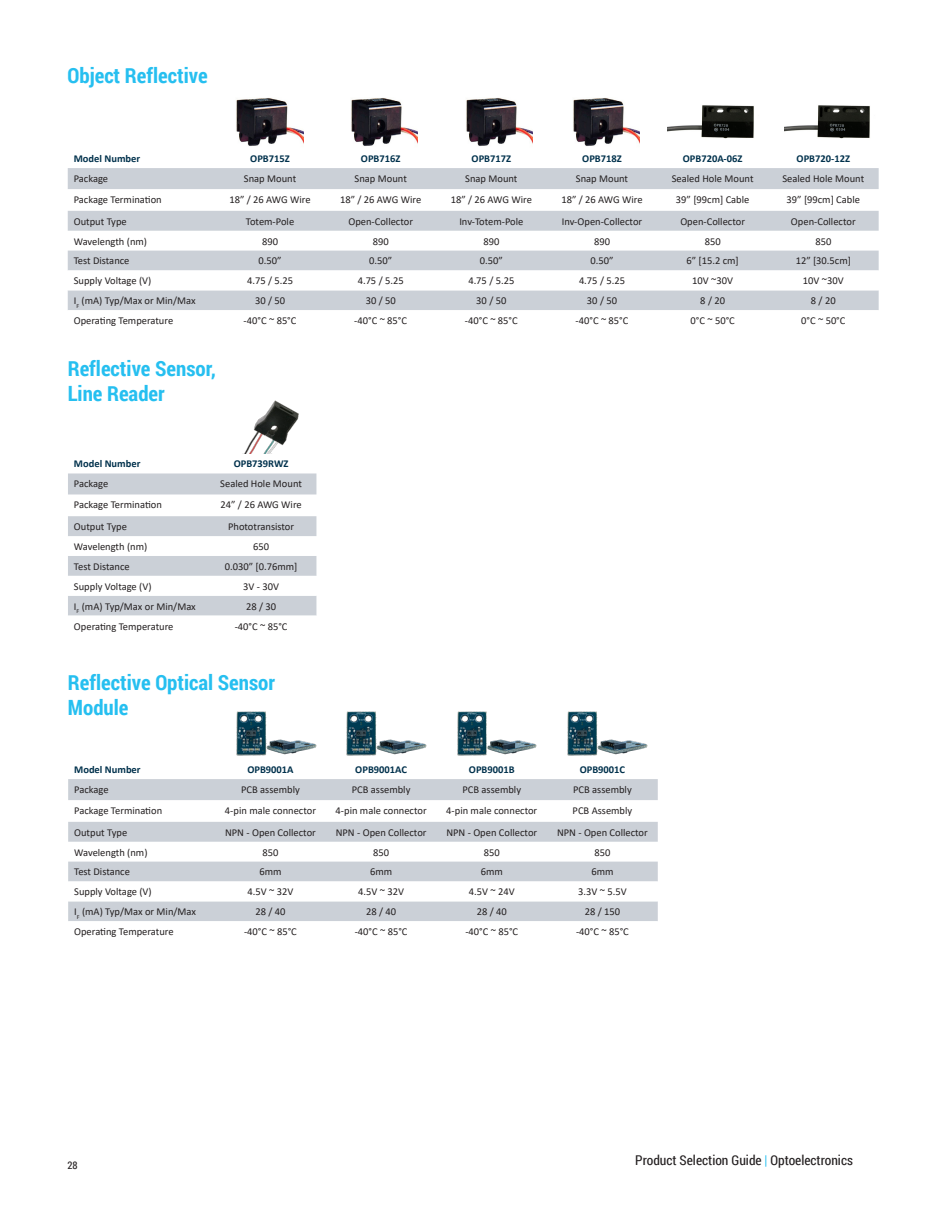
<style>
.page{position:relative;width:946px;height:1218px;background:#fff}
.page>*{position:absolute;margin:0;border:0;box-sizing:border-box;transform-origin:0 0}
.Product_Title{font:700 21px/25.2px "Roboto Condensed";color:#26bff0}
.t1{font:13.5px "Roboto Condensed";color:#231f20}
.t2{font:10.5px "Calibri";color:#231f20}
.t3{font:700 10.5px "Calibri";color:#00314c}
.t4{font:10.5px "Roboto Condensed";color:#231f20}
.s1{color:#26bff0}
</style>
<div class="page">
<svg style="left:68px;top:168px;width:810px;height:102px;fill:#cbd0d7"></svg>
<svg style="left:68px;top:270px;width:810px;height:40px"></svg>
<svg style="left:68px;top:473px;width:248px;height:143px"></svg>
<svg style="left:68px;top:779px;width:589px;height:102px;fill:#cbd0d7"></svg>
<svg style="left:68px;top:881px;width:589px;height:40px"></svg>
<img style="left:236px;top:98px;width:67px;height:48px">
<img style="left:351px;top:98px;width:67px;height:48px">
<img style="left:466px;top:98px;width:66px;height:48px">
<img style="left:573px;top:98px;width:66px;height:48px">
<img style="left:667px;top:105px;width:87px;height:34px">
<img style="left:784px;top:105px;width:86px;height:34px">
<img style="left:244px;top:400px;width:55px;height:53px">
<img style="left:236px;top:711px;width:81px;height:45px">
<img style="left:346px;top:711px;width:81px;height:45px">
<img style="left:457px;top:711px;width:80px;height:45px">
<img style="left:567px;top:711px;width:81px;height:45px">
<p class="Product_Title" style="left:68px;top:62px;width:142px">Object Reflective</p>
<p class="t3" style="left:74px;top:151px;width:68px">Model Number</p>
<p class="t3" style="left:250px;top:151px;width:41px">OPB715Z</p>
<p class="t3" style="left:361px;top:151px;width:41px">OPB716Z</p>
<p class="t3" style="left:471px;top:151px;width:41px">OPB717Z</p>
<p class="t3" style="left:582px;top:151px;width:41px">OPB718Z</p>
<p class="t3" style="left:682px;top:151px;width:61px">OPB720A-06Z</p>
<p class="t3" style="left:796px;top:151px;width:55px">OPB720-12Z</p>
<p class="t2" style="left:74px;top:171px;width:36px">Package</p>
<p class="t2" style="left:244px;top:171px;width:54px">Snap Mount</p>
<p class="t2" style="left:354px;top:171px;width:54px">Snap Mount</p>
<p class="t2" style="left:465px;top:171px;width:54px">Snap Mount</p>
<p class="t2" style="left:576px;top:171px;width:54px">Snap Mount</p>
<p class="t2" style="left:671px;top:171px;width:83px">Sealed Hole Mount</p>
<p class="t2" style="left:782px;top:171px;width:83px">Sealed Hole Mount</p>
<p class="t2" style="left:74px;top:192px;width:89px">Package Termination</p>
<p class="t2" style="left:229px;top:192px;width:83px">18” / 26 AWG Wire</p>
<p class="t2" style="left:340px;top:192px;width:83px">18” / 26 AWG Wire</p>
<p class="t2" style="left:450px;top:192px;width:83px">18” / 26 AWG Wire</p>
<p class="t2" style="left:561px;top:192px;width:83px">18” / 26 AWG Wire</p>
<p class="t2" style="left:676px;top:192px;width:75px">39” [99cm] Cable</p>
<p class="t2" style="left:786px;top:192px;width:75px">39” [99cm] Cable</p>
<p class="t2" style="left:74px;top:214px;width:55px">Output Type</p>
<p class="t2" style="left:246px;top:214px;width:50px">Totem-Pole</p>
<p class="t2" style="left:348px;top:214px;width:66px">Open-Collector</p>
<p class="t2" style="left:459px;top:214px;width:66px">Inv-Totem-Pole</p>
<p class="t2" style="left:561px;top:214px;width:82px">Inv-Open-Collector</p>
<p class="t2" style="left:680px;top:214px;width:66px">Open-Collector</p>
<p class="t2" style="left:791px;top:214px;width:66px">Open-Collector</p>
<p class="t2" style="left:74px;top:234px;width:75px">Wavelength (nm)</p>
<p class="t2" style="left:262px;top:234px;width:17px">890</p>
<p class="t2" style="left:373px;top:234px;width:17px">890</p>
<p class="t2" style="left:483px;top:234px;width:17px">890</p>
<p class="t2" style="left:594px;top:234px;width:17px">890</p>
<p class="t2" style="left:704px;top:234px;width:17px">850</p>
<p class="t2" style="left:815px;top:234px;width:17px">850</p>
<p class="t2" style="left:74px;top:254px;width:57px">Test Distance</p>
<p class="t2" style="left:258px;top:254px;width:25px">0.50”</p>
<p class="t2" style="left:369px;top:254px;width:25px">0.50”</p>
<p class="t2" style="left:480px;top:254px;width:25px">0.50”</p>
<p class="t2" style="left:590px;top:254px;width:25px">0.50”</p>
<p class="t2" style="left:686px;top:254px;width:54px">6” [15.2 cm]</p>
<p class="t2" style="left:795px;top:254px;width:57px">12” [30.5cm]</p>
<p class="t2" style="left:74px;top:273px;width:79px">Supply Voltage (V)</p>
<p class="t2" style="left:247px;top:273px;width:48px">4.75 / 5.25</p>
<p class="t2" style="left:357px;top:273px;width:48px">4.75 / 5.25</p>
<p class="t2" style="left:468px;top:273px;width:48px">4.75 / 5.25</p>
<p class="t2" style="left:579px;top:273px;width:48px">4.75 / 5.25</p>
<p class="t2" style="left:692px;top:273px;width:42px">10V ~30V</p>
<p class="t2" style="left:802px;top:273px;width:42px">10V ~30V</p>
<p class="t2" style="left:74px;top:293px;width:123px">I<sub>F</sub> (mA) Typ/Max or Min/Max</p>
<p class="t2" style="left:255px;top:293px;width:32px">30 / 50</p>
<p class="t2" style="left:365px;top:293px;width:32px">30 / 50</p>
<p class="t2" style="left:476px;top:293px;width:32px">30 / 50</p>
<p class="t2" style="left:587px;top:293px;width:32px">30 / 50</p>
<p class="t2" style="left:700px;top:293px;width:26px">8 / 20</p>
<p class="t2" style="left:810px;top:293px;width:26px">8 / 20</p>
<p class="t2" style="left:74px;top:313px;width:101px">Operating Temperature</p>
<p class="t2" style="left:244px;top:313px;width:54px">-40°C ~ 85°C</p>
<p class="t2" style="left:354px;top:313px;width:54px">-40°C ~ 85°C</p>
<p class="t2" style="left:465px;top:313px;width:54px">-40°C ~ 85°C</p>
<p class="t2" style="left:575px;top:313px;width:54px">-40°C ~ 85°C</p>
<p class="t2" style="left:690px;top:313px;width:46px">0°C ~ 50°C</p>
<p class="t2" style="left:801px;top:313px;width:46px">0°C ~ 50°C</p>
<p class="Product_Title" style="left:68px;top:355px;width:149px">Reflective Sensor,</p>
<p class="Product_Title" style="left:68px;top:380px;width:99px">Line Reader</p>
<p class="t3" style="left:74px;top:456px;width:68px">Model Number</p>
<p class="t3" style="left:234px;top:456px;width:56px">OPB739RWZ</p>
<p class="t2" style="left:74px;top:476px;width:36px">Package</p>
<p class="t2" style="left:220px;top:476px;width:83px">Sealed Hole Mount</p>
<p class="t2" style="left:74px;top:497px;width:89px">Package Termination</p>
<p class="t2" style="left:220px;top:497px;width:83px">24” / 26 AWG Wire</p>
<p class="t2" style="left:74px;top:519px;width:55px">Output Type</p>
<p class="t2" style="left:228px;top:519px;width:68px">Phototransistor</p>
<p class="t2" style="left:74px;top:539px;width:75px">Wavelength (nm)</p>
<p class="t2" style="left:253px;top:539px;width:17px">650</p>
<p class="t2" style="left:74px;top:559px;width:57px">Test Distance</p>
<p class="t2" style="left:225px;top:559px;width:74px">0.030” [0.76mm]</p>
<p class="t2" style="left:74px;top:579px;width:79px">Supply Voltage (V)</p>
<p class="t2" style="left:243px;top:579px;width:37px">3V - 30V</p>
<p class="t2" style="left:74px;top:599px;width:123px">I<sub>F</sub> (mA) Typ/Max or Min/Max</p>
<p class="t2" style="left:246px;top:599px;width:32px">28 / 30</p>
<p class="t2" style="left:74px;top:619px;width:101px">Operating Temperature</p>
<p class="t2" style="left:235px;top:619px;width:54px">-40°C ~ 85°C</p>
<p class="Product_Title" style="left:68px;top:669px;width:209px">Reflective Optical Sensor<br>Module</p>
<p class="t3" style="left:74px;top:762px;width:68px">Model Number</p>
<p class="t3" style="left:247px;top:762px;width:48px">OPB9001A</p>
<p class="t3" style="left:355px;top:762px;width:53px">OPB9001AC</p>
<p class="t3" style="left:469px;top:762px;width:47px">OPB9001B</p>
<p class="t3" style="left:579px;top:762px;width:47px">OPB9001C</p>
<p class="t2" style="left:74px;top:782px;width:36px">Package</p>
<p class="t2" style="left:241px;top:782px;width:60px">PCB assembly</p>
<p class="t2" style="left:352px;top:782px;width:60px">PCB assembly</p>
<p class="t2" style="left:462px;top:782px;width:60px">PCB assembly</p>
<p class="t2" style="left:573px;top:782px;width:60px">PCB assembly</p>
<p class="t2" style="left:74px;top:803px;width:89px">Package Termination</p>
<p class="t2" style="left:225px;top:803px;width:92px">4-pin male connector</p>
<p class="t2" style="left:335px;top:803px;width:92px">4-pin male connector</p>
<p class="t2" style="left:446px;top:803px;width:92px">4-pin male connector</p>
<p class="t2" style="left:572px;top:803px;width:61px">PCB Assembly</p>
<p class="t2" style="left:74px;top:825px;width:55px">Output Type</p>
<p class="t2" style="left:225px;top:825px;width:92px">NPN - Open Collector</p>
<p class="t2" style="left:336px;top:825px;width:92px">NPN - Open Collector</p>
<p class="t2" style="left:446px;top:825px;width:92px">NPN - Open Collector</p>
<p class="t2" style="left:557px;top:825px;width:92px">NPN - Open Collector</p>
<p class="t2" style="left:74px;top:845px;width:75px">Wavelength (nm)</p>
<p class="t2" style="left:262px;top:845px;width:17px">850</p>
<p class="t2" style="left:373px;top:845px;width:17px">850</p>
<p class="t2" style="left:484px;top:845px;width:17px">850</p>
<p class="t2" style="left:594px;top:845px;width:17px">850</p>
<p class="t2" style="left:74px;top:864px;width:57px">Test Distance</p>
<p class="t2" style="left:259px;top:864px;width:24px">6mm</p>
<p class="t2" style="left:370px;top:864px;width:24px">6mm</p>
<p class="t2" style="left:480px;top:864px;width:24px">6mm</p>
<p class="t2" style="left:591px;top:864px;width:24px">6mm</p>
<p class="t2" style="left:74px;top:884px;width:79px">Supply Voltage (V)</p>
<p class="t2" style="left:247px;top:884px;width:47px">4.5V ~ 32V</p>
<p class="t2" style="left:358px;top:884px;width:47px">4.5V ~ 32V</p>
<p class="t2" style="left:469px;top:884px;width:47px">4.5V ~ 24V</p>
<p class="t2" style="left:578px;top:884px;width:50px">3.3V ~ 5.5V</p>
<p class="t2" style="left:74px;top:904px;width:123px">I<sub>F</sub> (mA) Typ/Max or Min/Max</p>
<p class="t2" style="left:255px;top:904px;width:32px">28 / 40</p>
<p class="t2" style="left:366px;top:904px;width:32px">28 / 40</p>
<p class="t2" style="left:476px;top:904px;width:32px">28 / 40</p>
<p class="t2" style="left:584px;top:904px;width:37px">28 / 150</p>
<p class="t2" style="left:74px;top:924px;width:101px">Operating Temperature</p>
<p class="t2" style="left:244px;top:924px;width:54px">-40°C ~ 85°C</p>
<p class="t2" style="left:355px;top:924px;width:54px">-40°C ~ 85°C</p>
<p class="t2" style="left:465px;top:924px;width:54px">-40°C ~ 85°C</p>
<p class="t2" style="left:576px;top:924px;width:54px">-40°C ~ 85°C</p>
<p class="t4" style="left:68px;top:1157px;width:12px">28</p>
<p class="t1" style="left:635px;top:1150px;width:219px">Product Selection Guide <span class="s1">|</span> Optoelectronics</p>
</div>
